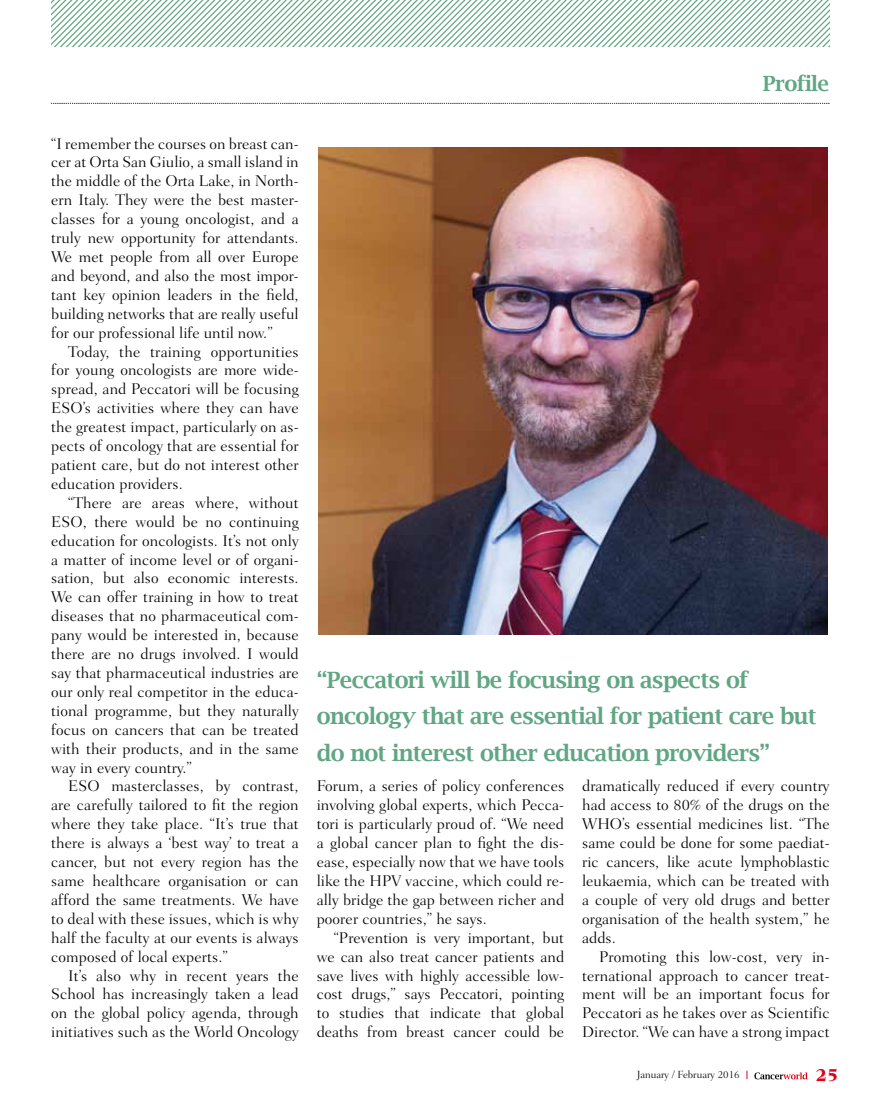
<style>
.page{position:relative;width:872px;height:1106px;background:#fff}
.page>*{position:absolute;margin:0;border:0;box-sizing:border-box;transform-origin:0 0}
.t1{font:600 22.5px/36px "Lucida Bright";letter-spacing:-.03em;color:#61a684}
.t2{font:600 21px "Lucida Bright";letter-spacing:-.025em;color:#61a684}
.t3{font:800 18px "Fairfield LH";color:#e2001a}
.t4{font:300 15.75px/18.9px "Fairfield LH";letter-spacing:.005em;color:#000;text-align:justify}
.t5{font:300 10.5px "Fairfield LH";color:#000}
</style>
<div class="page">
<svg style="left:754px;top:1072px;width:53px;height:7px"></svg>
<img style="left:318px;top:147px;width:509px;height:488px">
<svg style="left:51px;top:103px;width:778px;height:1px"></svg>
<svg style="left:51px;top:0;width:778px;height:47px"></svg>
<h2 class="t2" style="left:763px;top:71px;width:68px">Profile</h2>
<p class="t4" style="left:51px;top:134px;width:249px">“I remember the courses on breast can&shy;cer at Orta San Giulio, a small island in the middle of the Orta Lake, in North&shy;ern Italy. They were the best master&shy;classes for a young oncologist, and a truly new opportunity for attendants.<br>We met people from all over Europe and beyond, and also the most impor&shy;tant key opinion leaders in the field, building networks that are really useful for our professional life until now.”</p>
<p class="t4" style="left:51px;top:342px;width:249px;text-indent:17px">Today, the training opportunities for young oncologists are more wide&shy;spread, and Peccatori will be focusing ESO’s activities where they can have the greatest impact, particularly on as&shy;pects of oncology that are essential for patient care, but do not interest other education providers.</p>
<p class="t4" style="left:51px;top:493px;width:249px;text-indent:17px">“There are areas where, without ESO, there would be no continuing education for oncologists. It’s not only a matter of income level or of organi&shy;sation, but also economic interests.<br>We can offer training in how to treat diseases that no pharmaceutical com&shy;pany would be interested in, because there are no drugs involved. I would say that pharmaceutical industries are our only real competitor in the educa&shy;tional programme, but they naturally focus on cancers that can be treated with their products, and in the same way in every country.”</p>
<p class="t4" style="left:51px;top:777px;width:249px;text-indent:17px">ESO masterclasses, by contrast, are carefully tailored to fit the region where they take place. “It’s true that there is always a ‘best way’ to treat a cancer, but not every region has the same healthcare organisation or can afford the same treatments. We have to deal with these issues, which is why half the faculty at our events is always composed of local experts.”</p>
<p class="t4" style="left:51px;top:966px;width:249px;text-indent:17px">It’s also why in recent years the School has increasingly taken a lead on the global policy agenda, through initiatives such as the World Oncology</p>
<h1 class="t1" style="left:317px;top:662px;width:501px">“Peccatori will be focusing on aspects of oncology that are essential for patient care but do not interest other education providers”</h1>
<p class="t4" style="left:317px;top:777px;width:249px">Forum, a series of policy conferences involving global experts, which Pecca&shy;tori is particularly proud of. “We need a global cancer plan to fight the dis&shy;ease, especially now that we have tools like the HPV vaccine, which could re&shy;ally bridge the gap between richer and poorer countries,” he says.</p>
<p class="t4" style="left:317px;top:928px;width:249px;text-indent:17px">“Prevention is very important, but we can also treat cancer patients and save lives with highly accessible low&shy;cost drugs,” says Peccatori, pointing to studies that indicate that global deaths from breast cancer could be</p>
<p class="t4" style="left:582px;top:777px;width:249px">dramatically reduced if every country had access to 80% of the drugs on the WHO’s essential medicines list. “The same could be done for some paediat&shy;ric cancers, like acute lymphoblastic leukaemia, which can be treated with a couple of very old drugs and better organisation of the health system,” he adds.</p>
<p class="t4" style="left:582px;top:947px;width:249px;text-indent:17px">Promoting this low-cost, very in&shy;ternational approach to cancer treat&shy;ment will be an important focus for Peccatori as he takes over as Scientific Director. “We can have a strong impact</p>
<p class="t5" style="left:636px;top:1068px;width:104px">January / February 2016</p>
<p class="t3" style="left:815px;top:1064px;width:24px">25</p>
</div>
